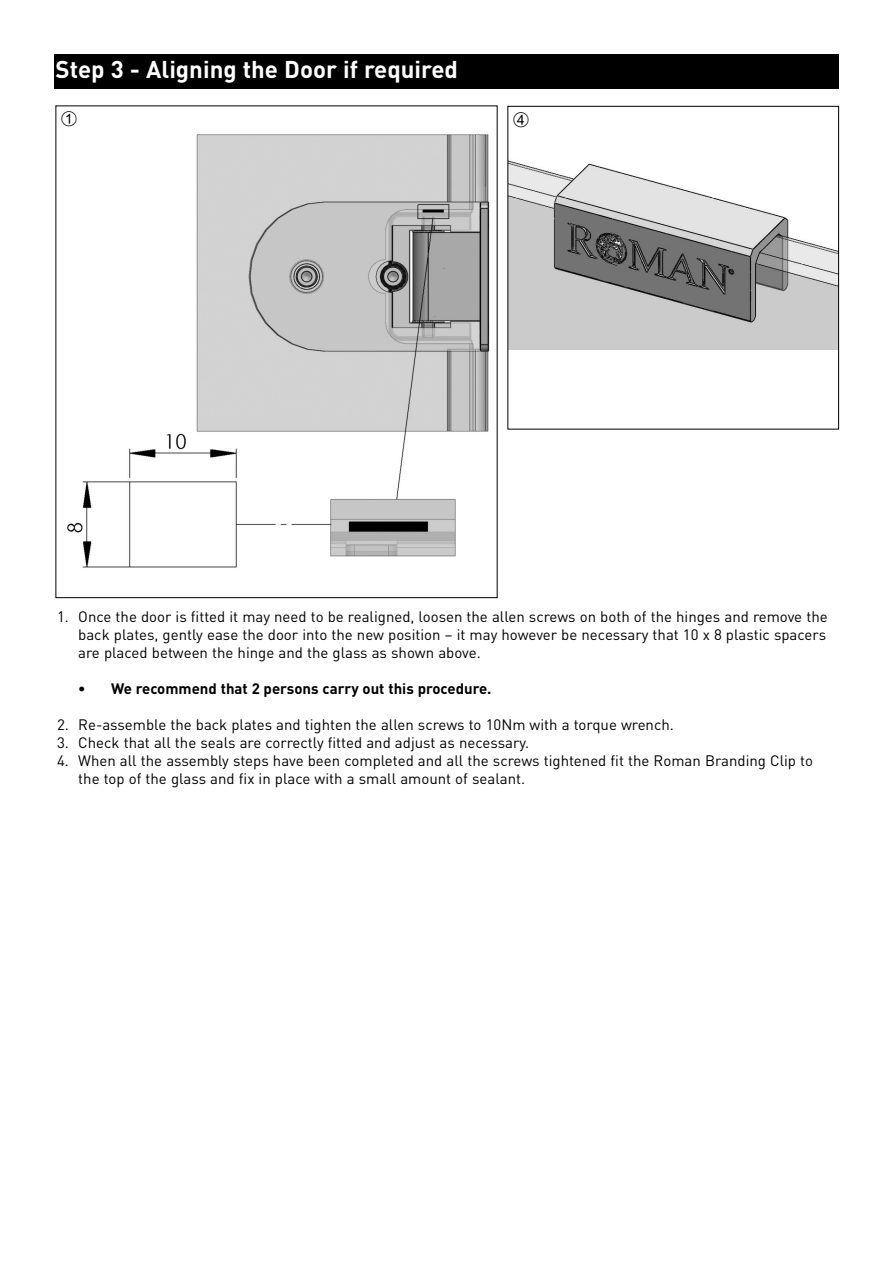
<style>
.page{position:relative;width:893px;height:1263px;background:#fff}
.page>*{position:absolute;margin:0;border:0;box-sizing:border-box;transform-origin:0 0}
.t1{font:700 24px "DIN";color:#fff}
.t2{font:21px "Arial Unicode MS";color:#000}
.t3{font:15px/18px "DIN";color:#000;text-align:justify}
.t4{font:700 15px "DIN";color:#000}
</style>
<div class="page">
<div style="left:54px;top:54px;width:785px;height:34px;background:#000"></div>
<img style="left:67px;top:134px;width:423px;height:434px">
<img style="left:509px;top:160px;width:328px;height:189px">
<div style="left:507px;top:106px;width:332px;height:323px;border:1px solid #000"></div>
<h1 class="t1" style="left:56px;top:56px;width:404px">Step 3 - Aligning the Door if required</h1>
<h2 class="t2" style="left:61px;top:107px;width:18px">➀</h2>
<h2 class="t2" style="left:513px;top:108px;width:18px">➃</h2>
<p class="t3" style="left:78px;top:608px;width:751px;text-indent:-21px">1. Once the door is fitted it may need to be realigned, loosen the allen screws on both of the hinges and remove the back plates, gently ease the door into the new position – it may however be necessary that 10 x 8 plastic spacers are placed between the hinge and the glass as shown above.</p>
<p class="t4" style="left:78px;top:680px;width:415px">• We recommend that 2 persons carry out this procedure.</p>
<p class="t3" style="left:57px;top:716px;width:618px">2. Re-assemble the back plates and tighten the allen screws to 10Nm with a torque wrench.</p>
<p class="t3" style="left:57px;top:734px;width:474px">3. Check that all the seals are correctly fitted and adjust as necessary.</p>
<p class="t3" style="left:78px;top:752px;width:736px;text-indent:-21px">4. When all the assembly steps have been completed and all the screws tightened fit the Roman Branding Clip to the top of the glass and fix in place with a small amount of sealant.</p>
</div>
